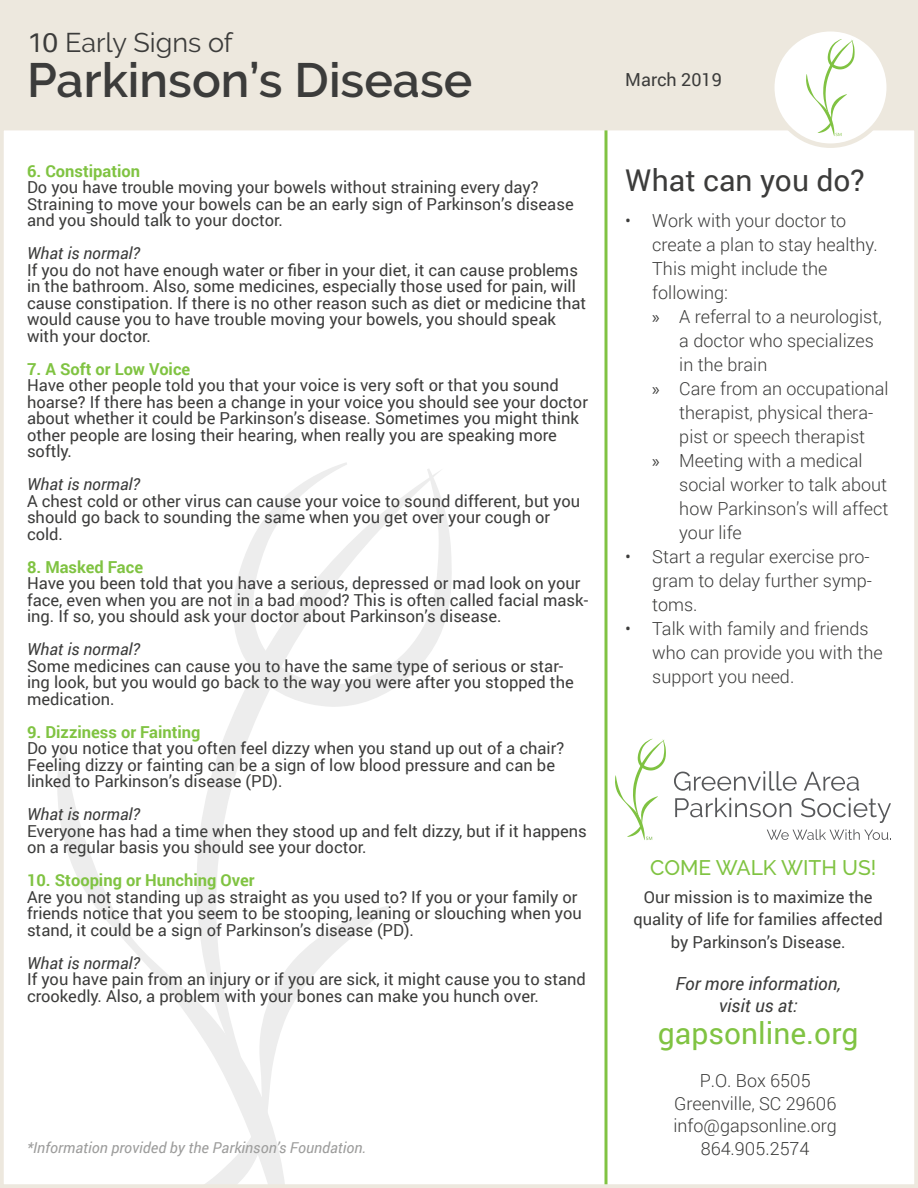
<style>
.page{position:relative;width:918px;height:1188px;background:#fff}
.page>*{position:absolute;margin:0;border:0;box-sizing:border-box;transform-origin:0 0}
.Bullet_Points{font:600 48px "Raleway";color:#3c3c3b}
.Bullet_Points-2{font:30px "Roboto";color:#80c342}
.Bullet_Points-3{font:30px "Roboto";color:#3c3c3b}
.Bullet_Points-4{font:27px "Raleway";color:#3c3c3b}
.Bullet_Points-5{font:500 21px "Raleway";color:#80c342}
.Bullet_Points-6{font:300 18px/24px "Roboto";color:#3c3c3b}
.Bullet_Points-7{font:italic 18px "Roboto";color:#3c3c3b}
.t1{font:18px "Roboto";color:#3c3c3b}
.Bullet_Points-8{font:16.5px/16.5px "Roboto";color:#3c3c3b}
.Bullet_Points-9{font:700 16.5px "Roboto";color:#80c342}
.Bullet_Points-10{font:italic 16.5px "Roboto";color:#3c3c3b}
.Bullet_Points-11{font:italic 15px "Roboto";color:#9d9d9c}
.s1{font-family:"Aileron"}
.s2{font-family:"Myriad Pro";font-weight:400}
</style>
<div class="page">
<svg style="left:57px;top:745px;width:95px;height:226px"></svg>
<svg style="left:152px;top:960px;width:133px;height:223px"></svg>
<svg style="left:330px;top:463px;width:122px;height:163px"></svg>
<svg style="left:195px;top:469px;width:248px;height:621px"></svg>
<svg style="left:604px;top:131px;width:4px;height:1052px;background:#9fd171"></svg>
<div style="left:0;top:0;width:918px;height:129px;background:#ede8de"></div>
<div style="left:772px;top:29px;width:117px;height:117px;background:#fff;border-radius:50%"></div>
<div style="left:770px;top:27px;width:121px;height:121px;border:4px solid #ede8de;border-radius:50%"></div>
<svg style="left:806px;top:39px;width:49px;height:97px"></svg>
<svg style="left:674px;top:771px;width:123px;height:20px"></svg>
<svg style="left:804px;top:772px;width:55px;height:19px"></svg>
<svg style="left:675px;top:798px;width:116px;height:19px"></svg>
<svg style="left:801px;top:798px;width:90px;height:25px"></svg>
<svg style="left:767px;top:829px;width:124px;height:11px"></svg>
<svg style="left:615px;top:739px;width:51px;height:101px"></svg>
<p class="Bullet_Points-4" style="left:27px;top:27px;width:207px"><span class="s1">10</span> Early Signs of</p>
<p class="Bullet_Points" style="left:27px;top:53px;width:447px">Parkinson’s Disease</p>
<p class="t1" style="left:625px;top:67px;width:98px">March 2019</p>
<p class="Bullet_Points-9" style="left:27px;top:159px;width:115px">6. Constipation</p>
<p class="Bullet_Points-8" style="left:27px;top:179px;width:548px">Do you have trouble moving your bowels without straining every day?<br>Straining to move your bowels can be an early sign of Parkinson’s disease and you should talk to your doctor.</p>
<p class="Bullet_Points-10" style="left:27px;top:242px;width:115px">What is normal?</p>
<p class="Bullet_Points-8" style="left:27px;top:261px;width:561px">If you do not have enough water or fiber in your diet, it can cause problems in the bathroom. Also, some medicines, especially those used for pain, will cause constipation. If there is no other reason such as diet or medicine that would cause you to have trouble moving your bowels, you should speak with your doctor.</p>
<p class="Bullet_Points-9" style="left:27px;top:357px;width:165px">7. A Soft or Low Voice</p>
<p class="Bullet_Points-8" style="left:27px;top:377px;width:563px">Have other people told you that your voice is very soft or that you sound hoarse? If there has been a change in your voice you should see your doctor about whether it could be Parkinson’s disease. Sometimes you might think other people are losing their hearing, when really you are speaking more softly.</p>
<p class="Bullet_Points-10" style="left:27px;top:473px;width:115px">What is normal?</p>
<p class="Bullet_Points-8" style="left:27px;top:492px;width:555px">A chest cold or other virus can cause your voice to sound different, but you should go back to sounding the same when you get over your cough or cold.</p>
<p class="Bullet_Points-9" style="left:27px;top:555px;width:118px">8. Masked Face</p>
<p class="Bullet_Points-8" style="left:27px;top:575px;width:563px">Have you been told that you have a serious, depressed or mad look on your face, even when you are not in a bad mood? This is often called facial mask&shy;ing. If so, you should ask your doctor about Parkinson’s disease.</p>
<p class="Bullet_Points-10" style="left:27px;top:638px;width:115px">What is normal?</p>
<p class="Bullet_Points-8" style="left:27px;top:657px;width:548px">Some medicines can cause you to have the same type of serious or star&shy;ing look, but you would go back to the way you were after you stopped the medication.</p>
<p class="Bullet_Points-9" style="left:27px;top:720px;width:175px">9. Dizziness or Fainting</p>
<p class="Bullet_Points-8" style="left:27px;top:740px;width:539px">Do you notice that you often feel dizzy when you stand up out of a chair?<br>Feeling dizzy or fainting can be a sign of low blood pressure and can be linked to Parkinson’s disease (PD).</p>
<p class="Bullet_Points-10" style="left:27px;top:803px;width:115px">What is normal?</p>
<p class="Bullet_Points-8" style="left:27px;top:822px;width:561px">Everyone has had a time when they stood up and felt dizzy, but if it happens on a regular basis you should see your doctor.</p>
<p class="Bullet_Points-9" style="left:27px;top:869px;width:229px">10. Stooping or Hunching Over</p>
<p class="Bullet_Points-8" style="left:27px;top:888px;width:556px">Are you not standing up as straight as you used to? If you or your family or friends notice that you seem to be stooping, leaning or slouching when you stand, it could be a sign of Parkinson’s disease (PD).</p>
<p class="Bullet_Points-10" style="left:27px;top:951px;width:115px">What is normal?</p>
<p class="Bullet_Points-8" style="left:27px;top:971px;width:560px">If you have pain from an injury or if you are sick, it might cause you to stand crookedly. Also, a problem with your bones can make you hunch over.</p>
<p class="Bullet_Points-11" style="left:27px;top:1137px;width:341px">*Information provided by the Parkinson’s Foundation.</p>
<p class="Bullet_Points-3" style="left:625px;top:159px;width:241px">What can you do?</p>
<p class="Bullet_Points-6" style="left:652px;top:208px;width:227px;text-indent:-27px">• Work with your doctor to create a plan to stay healthy.<br>This might include the following:</p>
<p class="Bullet_Points-6" style="left:679px;top:304px;width:204px;text-indent:-27px"><span class="s2">»</span> A referral to a neurologist, a doctor who specializes in the brain</p>
<p class="Bullet_Points-6" style="left:679px;top:376px;width:211px;text-indent:-27px"><span class="s2">»</span> Care from an occupational therapist, physical thera&shy;pist or speech therapist</p>
<p class="Bullet_Points-6" style="left:679px;top:448px;width:211px;text-indent:-27px"><span class="s2">»</span> Meeting with a medical social worker to talk about how Parkinson’s will affect your life</p>
<p class="Bullet_Points-6" style="left:652px;top:544px;width:221px;text-indent:-27px">• Start a regular exercise pro&shy;gram to delay further symp&shy;toms.</p>
<p class="Bullet_Points-6" style="left:652px;top:616px;width:232px;text-indent:-27px">• Talk with family and friends who can provide you with the support you need.</p>
<p class="Bullet_Points-5" style="left:650px;top:856px;width:228px">COME WALK WITH US!</p>
<p class="Bullet_Points-8" style="left:633px;top:885px;width:251px;line-height:22.5px;text-align:center">Our mission is to maximize the quality of life for families affected by Parkinson’s Disease.</p>
<p class="Bullet_Points-7" style="left:675px;top:971px;width:167px">For more information,</p>
<p class="Bullet_Points-7" style="left:719px;top:993px;width:80px">visit us at:</p>
<p class="Bullet_Points-2" style="left:658px;top:1012px;width:202px">gapsonline.org</p>
<p class="Bullet_Points-6" style="left:674px;top:1069px;width:165px;line-height:22.5px;text-align:center">P.O. Box 6505<br>Greenville, SC 29606 info@gapsonline.org<br>864.905.2574</p>
</div>
